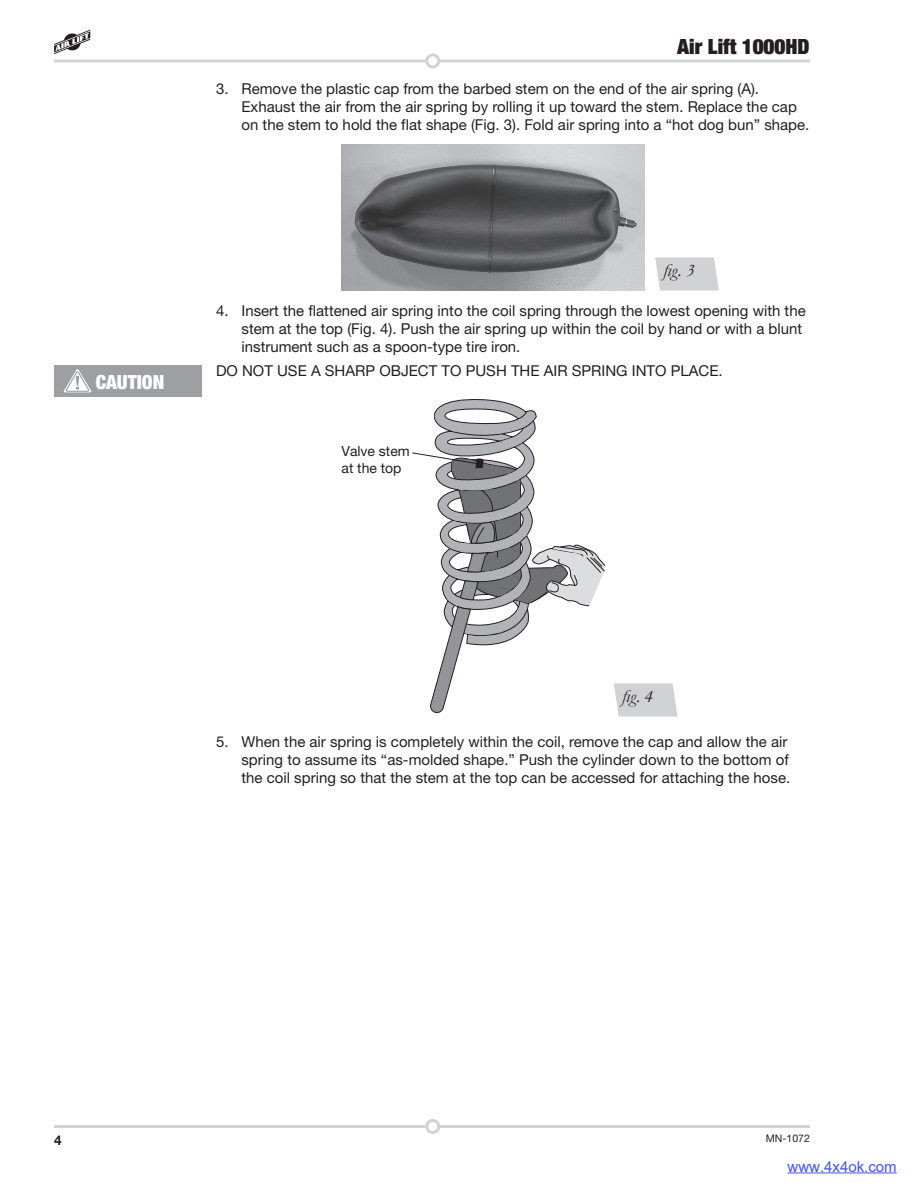
<style>
.page{position:relative;width:918px;height:1188px;background:#fff}
.page>*{position:absolute;margin:0;border:0;box-sizing:border-box;transform-origin:0 0}
.t1{font:900 expanded 21px "Helvetica Neue";color:#231f20}
.t2{font:900 condensed 19.5px "Helvetica Neue";color:#fff}
.t3{font:italic 18px "Garamond";color:#231f20}
.t4{font:15px/18px "Helvetica Neue";color:#231f20}
.t5{font:15px "Arial";color:#4054ff}
.t6{font:13.95px/16.8px "Helvetica Neue";color:#231f20}
.t7{font:700 13.5px "Helvetica Neue";color:#231f20}
.t8{font:10.5px "Helvetica Neue";color:#231f20}
</style>
<div class="page">
<hr style="left:439px;top:59px;width:371px;height:3px;background:#d1d2d4">
<div style="left:425px;top:53px;width:15px;height:15px;border:3px solid #d1d2d4;border-radius:50%"></div>
<hr style="left:54px;top:59px;width:371px;height:3px;background:#d1d2d4">
<hr style="left:439px;top:1125px;width:371px;height:3px;background:#d1d2d4">
<div style="left:425px;top:1119px;width:15px;height:15px;border:3px solid #d1d2d4;border-radius:50%"></div>
<hr style="left:54px;top:1125px;width:371px;height:3px;background:#d1d2d4">
<svg style="left:54px;top:30px;width:37px;height:24px"></svg>
<img style="left:341px;top:144px;width:304px;height:147px">
<svg style="left:655px;top:257px;width:64px;height:34px;background:#d5d6d8"></svg>
<svg style="left:412px;top:399px;width:193px;height:314px"></svg>
<svg style="left:614px;top:683px;width:64px;height:34px;background:#d5d6d8"></svg>
<div style="left:54px;top:365px;width:148px;height:31px;background:#9d9fa2"></div>
<svg style="left:63px;top:369px;width:29px;height:24px"></svg>
<hr style="left:788px;top:1173px;width:109px;height:1px;background:#4054ff">
<h1 class="t1" style="left:677px;top:33px;width:134px">Air Lift 1000HD</h1>
<p class="t4" style="left:242px;top:79px;width:569px;text-indent:-26px">3. Remove the plastic cap from the barbed stem on the end of the air spring (A).<br>Exhaust the air from the air spring by rolling it up toward the stem. Replace the cap on the stem to hold the flat shape (Fig. 3). Fold air spring into a “hot dog bun” shape.</p>
<h2 class="t2" style="left:96px;top:370px;width:70px">CAUTION</h2>
<p class="t3" style="left:663px;top:258px;width:33px">fig. 3</p>
<p class="t4" style="left:242px;top:302px;width:566px;text-indent:-26px">4. Insert the flattened air spring into the coil spring through the lowest opening with the stem at the top (Fig. 4). Push the air spring up within the coil by hand or with a blunt instrument such as a spoon-type tire iron.</p>
<p class="t4" style="left:216px;top:361px;width:508px">DO NOT USE A SHARP OBJECT TO PUSH THE AIR SPRING INTO PLACE.</p>
<p class="t6" style="left:342px;top:442px;width:70px">Valve stem at the top</p>
<p class="t3" style="left:622px;top:684px;width:33px">fig. 4</p>
<p class="t4" style="left:241px;top:732px;width:550px;text-indent:-25px">5. When the air spring is completely within the coil, remove the cap and allow the air spring to assume its “as-molded shape.” Push the cylinder down to the bottom of the coil spring so that the stem at the top can be accessed for attaching the hose.</p>
<p class="t7" style="left:54px;top:1131px;width:9px">4</p>
<p class="t8" style="left:766px;top:1132px;width:46px">MN-1072</p>
<p class="t5" style="left:788px;top:1156px;width:111px">www.4x4ok.com</p>
</div>
